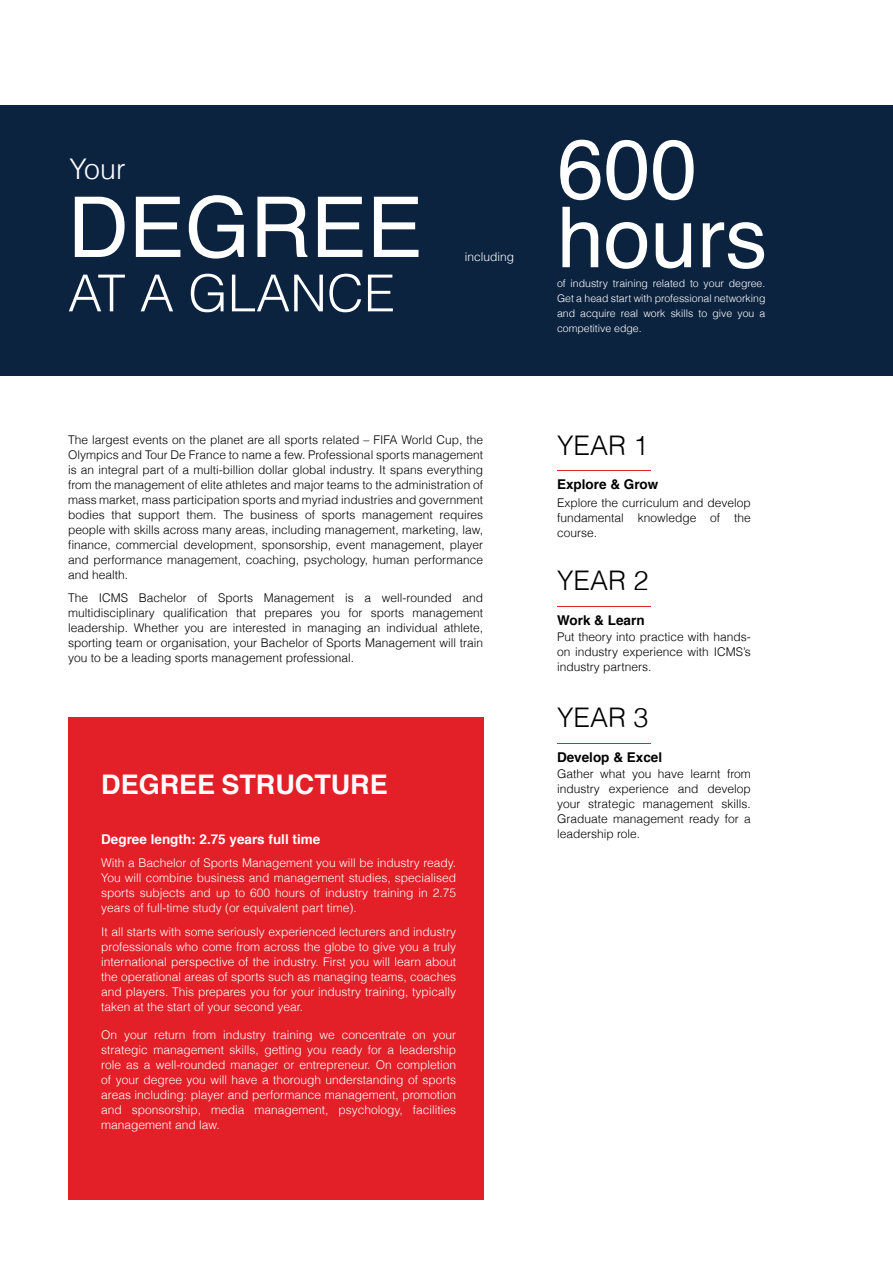
<style>
.page{position:relative;width:893px;height:1263px;background:#fff}
.page>*{position:absolute;margin:0;border:0;box-sizing:border-box;transform-origin:0 0}
.t1{font:84px/68.6px "Helvetica";color:#fff}
.t2{font:300 51px "Helvetica";color:#fff}
.t3{font:300 28.5px "Helvetica";color:#fff}
.t4{font:700 27px "Helvetica";color:#fff}
.t5{font:300 27px "Helvetica";color:#000}
.t6{font:700 13.5px "Helvetica";color:#000}
.t7{font:700 13.5px "Helvetica";color:#fff}
.t8{font:300 12px/15px "Helvetica";color:#000;text-align:justify}
.t9{font:300 12px/15px "Helvetica";color:#fff;text-align:justify}
.t10{font:300 10.5px/15px "Helvetica";color:#fff;text-align:justify}
</style>
<div class="page">
<div style="left:68px;top:717px;width:415px;height:483px;background:#e31f27"></div>
<div style="left:0;top:105px;width:893px;height:270px;background:#0c2340"></div>
<hr style="left:557px;top:470px;width:94px;height:1px;background:#e31f27">
<hr style="left:557px;top:606px;width:94px;height:1px;background:#e31f27">
<hr style="left:557px;top:743px;width:94px;height:1px;background:#e31f27">
<h3 class="t3" style="left:70px;top:146px;width:57px">Your</h3>
<h1 class="t1" style="left:68px;top:196px;width:356px">DEGREE</h1>
<h2 class="t2" style="left:68px;top:252px;width:328px">AT A GLANCE</h2>
<p class="t9" style="left:465px;top:248px;width:51px">including</p>
<p class="t8" style="left:68px;top:431px;width:417px">The largest events on the planet are all sports related – FIFA World Cup, the Olympics and Tour De France to name a few. Professional sports management is an integral part of a multi-billion dollar global industry. It spans everything from the management of elite athletes and major teams to the administration of mass market, mass participation sports and myriad industries and government bodies that support them. The business of sports management requires people with skills across many areas, including management, marketing, law, finance, commercial development, sponsorship, event management, player and performance management, coaching, psychology, human performance and health.</p>
<p class="t8" style="left:68px;top:590px;width:417px">The ICMS Bachelor of Sports Management is a well-rounded and multidisciplinary qualification that prepares you for sports management leadership. Whether you are interested in managing an individual athlete, sporting team or organisation, your Bachelor of Sports Management will train you to be a leading sports management professional.</p>
<h3 class="t4" style="left:101px;top:762px;width:288px">DEGREE STRUCTURE</h3>
<p class="t7" style="left:101px;top:828px;width:221px">Degree length: 2.75 years full time</p>
<p class="t9" style="left:101px;top:855px;width:356px">With a Bachelor of Sports Management you will be industry ready.<br>You will combine business and management studies, specialised sports subjects and up to 600 hours of industry training in 2.75 years of full-time study (or equivalent part time).</p>
<p class="t9" style="left:101px;top:923px;width:356px">It all starts with some seriously experienced lecturers and industry professionals who come from across the globe to give you a truly international perspective of the industry. First you will learn about the operational areas of sports such as managing teams, coaches and players. This prepares you for your industry training, typically taken at the start of your second year.</p>
<p class="t9" style="left:101px;top:1026px;width:356px">On your return from industry training we concentrate on your strategic management skills, getting you ready for a leadership role as a well-rounded manager or entrepreneur. On completion of your degree you will have a thorough understanding of sports areas including: player and performance management, promotion and sponsorship, media management, psychology, facilities management and law.</p>
<h1 class="t1" style="left:557px;top:137px;width:212px">600 hours</h1>
<p class="t10" style="left:557px;top:275px;width:210px">of industry training related to your degree.<br>Get a head start with professional networking and acquire real work skills to give you a competitive edge.</p>
<h3 class="t5" style="left:557px;top:423px;width:93px">YEAR 1</h3>
<p class="t6" style="left:557px;top:473px;width:103px">Explore &amp; Grow</p>
<p class="t8" style="left:557px;top:494px;width:195px">Explore the curriculum and develop fundamental knowledge of the course.</p>
<h3 class="t5" style="left:557px;top:559px;width:93px">YEAR 2</h3>
<p class="t6" style="left:557px;top:609px;width:89px">Work &amp; Learn</p>
<p class="t8" style="left:557px;top:629px;width:195px">Put theory into practice with hands&shy;on industry experience with ICMS’s industry partners.</p>
<h3 class="t5" style="left:557px;top:696px;width:93px">YEAR 3</h3>
<p class="t6" style="left:557px;top:746px;width:107px">Develop &amp; Excel</p>
<p class="t8" style="left:557px;top:766px;width:195px">Gather what you have learnt from industry experience and develop your strategic management skills.<br>Graduate management ready for a leadership role.</p>
</div>
